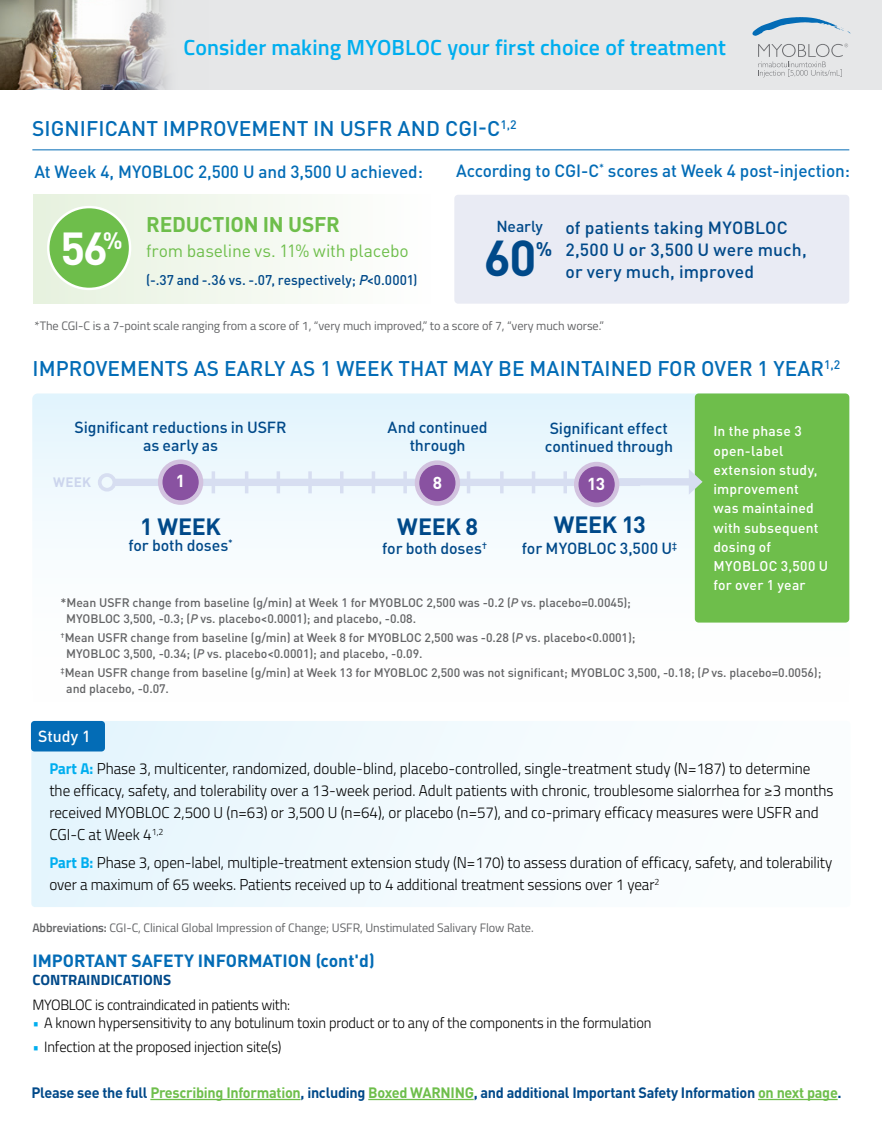
<style>
.page{position:relative;width:882px;height:1134px;background:#fff}
.page>*{position:absolute;margin:0;border:0;box-sizing:border-box;transform-origin:0 0}
.t1{font:700 49.7px "DIN Pro";color:#004989}
.t2{font:700 45.68px "DIN Pro";color:#fff}
.t3{font:700 23.28px "DIN Pro";letter-spacing:-.015em;color:#004989}
.t4{font:600 21.88px "Titillium Web";letter-spacing:.005em;color:#00aeef}
.t5{font:500 21px "DIN Pro";letter-spacing:.005em;color:#036cb6}
.t6{font:700 21px "DIN Pro";letter-spacing:-.01em;color:#6ebe4b}
.t7{font:700 19.43px "DIN Pro";color:#004989}
.t8{font:500 17.5px "DIN Pro";letter-spacing:-.005em;color:#036cb6}
.t9{font:500 17.5px/22.1px "DIN Pro";letter-spacing:.005em;color:#004989}
.t10{font:700 17.5px "DIN Pro";color:#036cb6}
.t11{font:17.5px "DIN Pro";letter-spacing:-.01em;color:#6ebe4b}
.t12{font:700 17.15px "DIN Pro";color:#fff}
.t13{font:500 15.92px/18.4px "DIN Pro";letter-spacing:-.01em;color:#004989;text-align:center}
.t14{font:500 15.92px "DIN Pro";color:#fff}
.t15{font:300 15.75px/22.1px "Titillium Web";color:#000;scale:.96 1}
.t16{font:500 15.75px "DIN Pro";letter-spacing:-.005em;color:#004989}
.t17{font:300 14.88px "Titillium Web";letter-spacing:-.01em;color:#000}
.t18{font:700 14.88px "DIN Pro";letter-spacing:-.02em;color:#004989}
.t19{font:700 14.88px "Titillium Web";color:#004989}
.t20{font:500 14px/19.2px "DIN Pro";letter-spacing:.015em;color:#fff}
.t21{font:500 14px "DIN Pro";color:#004989}
.t22{font:700 13.47px "DIN Pro";color:#ccd5ed}
.t23{font:500 12.25px/15.8px "DIN Pro";letter-spacing:-.005em;color:#636466}
.t24{font:12.25px "Titillium Web";letter-spacing:-.005em;color:#636466}
.t25{font:500 9.28px "DIN Pro";color:#004989}
.s1{font-style:italic}
.s2{font-weight:700;color:#00aeef}
.s3{font-weight:600}
.s4{color:#00aeef}
.s5{color:#6ebe4b}
</style>
<div class="page">
<div style="left:32px;top:394px;width:817px;height:320px;background:linear-gradient(to bottom,#e5f5fd,#fffffe);border-radius:6px"></div>
<div style="left:0;top:0;width:882px;height:89px;background:#e6e7e8"></div>
<hr style="left:150px;top:1099px;width:151px;height:1px;background:#6ebe4b">
<hr style="left:368px;top:1099px;width:106px;height:1px;background:#6ebe4b">
<hr style="left:758px;top:1099px;width:80px;height:1px;background:#6ebe4b">
<div style="left:33px;top:194px;width:398px;height:110px;background:linear-gradient(to right,#e7f2df,#fefefe)"></div>
<div style="left:48px;top:207px;width:82px;height:82px;background:#6ebe4b;border-radius:50%"></div>
<div style="left:47px;top:206px;width:84px;height:84px;border:2px solid #fff;border-radius:50%"></div>
<hr style="left:32px;top:149px;width:817px;height:1px;background:#036cb6">
<div style="left:695px;top:394px;width:154px;height:229px;background:#6ebe4b;border-radius:4px"></div>
<div style="left:114px;top:479px;width:526px;height:7px;background:#d7def1"></div>
<div style="left:98px;top:473px;width:18px;height:19px;border:4px solid #d7def1;border-radius:50%"></div>
<hr style="left:212px;top:471px;width:3px;height:22px;background:#d7def1">
<hr style="left:467px;top:471px;width:3px;height:22px;background:#d7def1">
<hr style="left:245px;top:471px;width:3px;height:22px;background:#d7def1">
<hr style="left:500px;top:471px;width:4px;height:22px;background:#d7def1">
<hr style="left:277px;top:471px;width:3px;height:22px;background:#d7def1">
<hr style="left:532px;top:471px;width:3px;height:22px;background:#d7def1">
<hr style="left:308px;top:471px;width:4px;height:22px;background:#d7def1">
<hr style="left:563px;top:471px;width:4px;height:22px;background:#d7def1">
<hr style="left:340px;top:471px;width:4px;height:22px;background:#d7def1">
<hr style="left:372px;top:471px;width:3px;height:22px;background:#d7def1">
<hr style="left:403px;top:471px;width:4px;height:22px;background:#d7def1">
<div style="left:619px;top:478px;width:75px;height:8px;background:#d7def1"></div>
<svg style="left:689px;top:469px;width:14px;height:26px"></svg>
<svg style="left:161px;top:462px;width:40px;height:40px"></svg>
<div style="left:158px;top:460px;width:45px;height:45px;border:5px solid #d2c2df;border-radius:50%"></div>
<div style="left:163px;top:465px;width:35px;height:35px;background:#8952a1;border-radius:50%"></div>
<div style="left:163px;top:464px;width:36px;height:36px;border:1px solid #8952a1;border-radius:50%"></div>
<svg style="left:577px;top:465px;width:40px;height:39px"></svg>
<div style="left:574px;top:462px;width:45px;height:45px;border:5px solid #d2c2df;border-radius:50%"></div>
<div style="left:579px;top:467px;width:35px;height:35px;background:#8952a1;border-radius:50%"></div>
<div style="left:579px;top:466px;width:36px;height:37px;border:1px solid #8952a1;border-radius:50%"></div>
<svg style="left:417px;top:463px;width:40px;height:40px"></svg>
<div style="left:415px;top:460px;width:45px;height:46px;border:5px solid #d2c2df;border-radius:50%"></div>
<div style="left:420px;top:466px;width:35px;height:35px;background:#8952a1;border-radius:50%"></div>
<div style="left:419px;top:465px;width:36px;height:36px;border:1px solid #8952a1;border-radius:50%"></div>
<div style="left:31px;top:721px;width:820px;height:186px;background:linear-gradient(to right,#e5f5fd,#fdfefe);border-radius:4px"></div>
<div style="left:31px;top:721px;width:74px;height:31px;background:#036cb6;border-radius:4px"></div>
<div style="left:454px;top:195px;width:395px;height:109px;background:#e9ebf4;border-radius:4px"></div>
<svg style="left:758px;top:44px;width:90px;height:34px"></svg>
<svg style="left:752px;top:17px;width:98px;height:19px"></svg>
<img style="left:0;top:0;width:169px;height:89px">
<h3 class="t4" style="left:183px;top:31px;width:544px">Consider making MYOBLOC your first choice of treatment</h3>
<h3 class="t5" style="left:32px;top:113px;width:486px">SIGNIFICANT IMPROVEMENT IN USFR AND CGI-C<sup>1,2</sup></h3>
<p class="t8" style="left:35px;top:158px;width:390px">At Week 4, MYOBLOC 2,500 U and 3,500 U achieved:</p>
<p class="t8" style="left:456px;top:157px;width:395px">According to CGI-C<sup>*</sup> scores at Week 4 post-injection:</p>
<h3 class="t6" style="left:146px;top:208px;width:195px">REDUCTION IN USFR</h3>
<p class="t11" style="left:146px;top:237px;width:264px">from baseline vs. 11% with placebo</p>
<p class="t21" style="left:146px;top:269px;width:273px">(-.37 and -.36 vs. -.07, respectively; <span class="s1">P</span>&lt;0.0001)</p>
<p class="t24" style="left:35px;top:317px;width:571px">*The CGI-C is a 7-point scale ranging from a score of 1, “very much improved,” to a score of 7, “very much worse.”</p>
<p class="t16" style="left:496px;top:214px;width:48px">Nearly</p>
<p class="t9" style="left:566px;top:215px;width:243px">of patients taking MYOBLOC<br>2,500 U or 3,500 U were much,</p>
<h2 class="t2" style="left:60px;top:213px;width:64px">56<sup>%</sup></h2>
<h1 class="t1" style="left:484px;top:219px;width:54px">60</h1>
<p class="t7" style="left:536px;top:234px;width:18px">%</p>
<p class="t9" style="left:566px;top:259px;width:190px">or very much, improved</p>
<h3 class="t5" style="left:32px;top:352px;width:809px">IMPROVEMENTS AS EARLY AS 1 WEEK THAT MAY BE MAINTAINED FOR OVER 1 YEAR<sup>1,2</sup></h3>
<p class="t13" style="left:75px;top:417px;width:213px">Significant reductions in USFR as early as</p>
<p class="t13" style="left:388px;top:417px;width:102px">And continued through</p>
<p class="t13" style="left:545px;top:418px;width:130px">Significant effect continued through</p>
<p class="t22" style="left:53px;top:472px;width:40px">WEEK</p>
<p class="t12" style="left:176px;top:468px;width:11px">1</p>
<p class="t12" style="left:587px;top:471px;width:20px">13</p>
<p class="t12" style="left:433px;top:469px;width:11px">8</p>
<h3 class="t3" style="left:140px;top:508px;width:82px">1 WEEK</h3>
<h3 class="t3" style="left:554px;top:507px;width:93px">WEEK 13</h3>
<p class="t13" style="left:128px;top:535px;width:101px">for both doses</p>
<p class="t13" style="left:522px;top:538px;width:157px">for MYOBLOC 3,500 U<sup>‡</sup></p>
<h3 class="t3" style="left:397px;top:508px;width:82px">WEEK 8</h3>
<p class="t25" style="left:228px;top:535px;width:6px">*</p>
<p class="t13" style="left:382px;top:539px;width:107px">for both doses<sup>†</sup></p>
<p class="t20" style="left:713px;top:421px;width:116px">In the phase 3 open-label extension study, improvement<br>was maintained with subsequent dosing of<br>MYOBLOC 3,500 U for over 1 year</p>
<p class="t23" style="left:66px;top:594px;width:566px;text-indent:-6px">*Mean USFR change from baseline (g/min) at Week 1 for MYOBLOC 2,500 was -0.2 (<span class="s1">P</span> vs. placebo=0.0045);<br>MYOBLOC 3,500, -0.3; (<span class="s1">P</span> vs. placebo&lt;0.0001); and placebo, -0.08.</p>
<p class="t23" style="left:66px;top:629px;width:571px;text-indent:-6px"><sup>†</sup>Mean USFR change from baseline (g/min) at Week 8 for MYOBLOC 2,500 was -0.28 (<span class="s1">P</span> vs. placebo&lt;0.0001);<br>MYOBLOC 3,500, -0.34; (<span class="s1">P</span> vs. placebo&lt;0.0001); and placebo, -0.09.</p>
<p class="t23" style="left:66px;top:664px;width:757px;text-indent:-6px"><sup>‡</sup>Mean USFR change from baseline (g/min) at Week 13 for MYOBLOC 2,500 was not significant; MYOBLOC 3,500, -0.18; (<span class="s1">P</span> vs. placebo=0.0056); and placebo, -0.07.</p>
<p class="t14" style="left:38px;top:724px;width:54px">Study 1</p>
<p class="t15" style="left:49px;top:757px;width:818px"><span class="s2">Part A:</span> Phase 3, multicenter, randomized, double-blind, placebo-controlled, single-treatment study (N=187) to determine the efficacy, safety, and tolerability over a 13-week period. Adult patients with chronic, troublesome sialorrhea for ≥3 months received MYOBLOC 2,500 U (n=63) or 3,500 U (n=64), or placebo (n=57), and co-primary efficacy measures were USFR and CGI-C at Week 4<sup>1,2</sup></p>
<p class="t15" style="left:49px;top:851px;width:817px"><span class="s2">Part B:</span> Phase 3, open-label, multiple-treatment extension study (N=170) to assess duration of efficacy, safety, and tolerability over a maximum of 65 weeks. Patients received up to 4 additional treatment sessions over 1 year<sup>2</sup></p>
<p class="t24" style="left:32px;top:919px;width:503px"><span class="s3">Abbreviations:</span> CGI-C, Clinical Global Impression of Change; USFR, Unstimulated Salivary Flow Rate.</p>
<p class="t10" style="left:32px;top:947px;width:344px">IMPORTANT SAFETY INFORMATION (cont'd)</p>
<p class="t19" style="left:32px;top:969px;width:140px">CONTRAINDICATIONS</p>
<p class="t17" style="left:32px;top:994px;width:259px">MYOBLOC is contraindicated in patients with:</p>
<p class="t17" style="left:32px;top:1012px;width:621px"><span class="s4">•</span> A known hypersensitivity to any botulinum toxin product or to any of the components in the formulation</p>
<p class="t17" style="left:32px;top:1036px;width:251px"><span class="s4">•</span> Infection at the proposed injection site(s)</p>
<p class="t18" style="left:32px;top:1081px;width:812px">Please see the full <span class="s5">Prescribing Information</span>, including <span class="s5">Boxed WARNING</span>, and additional Important Safety Information <span class="s5">on next page</span>.</p>
</div>
